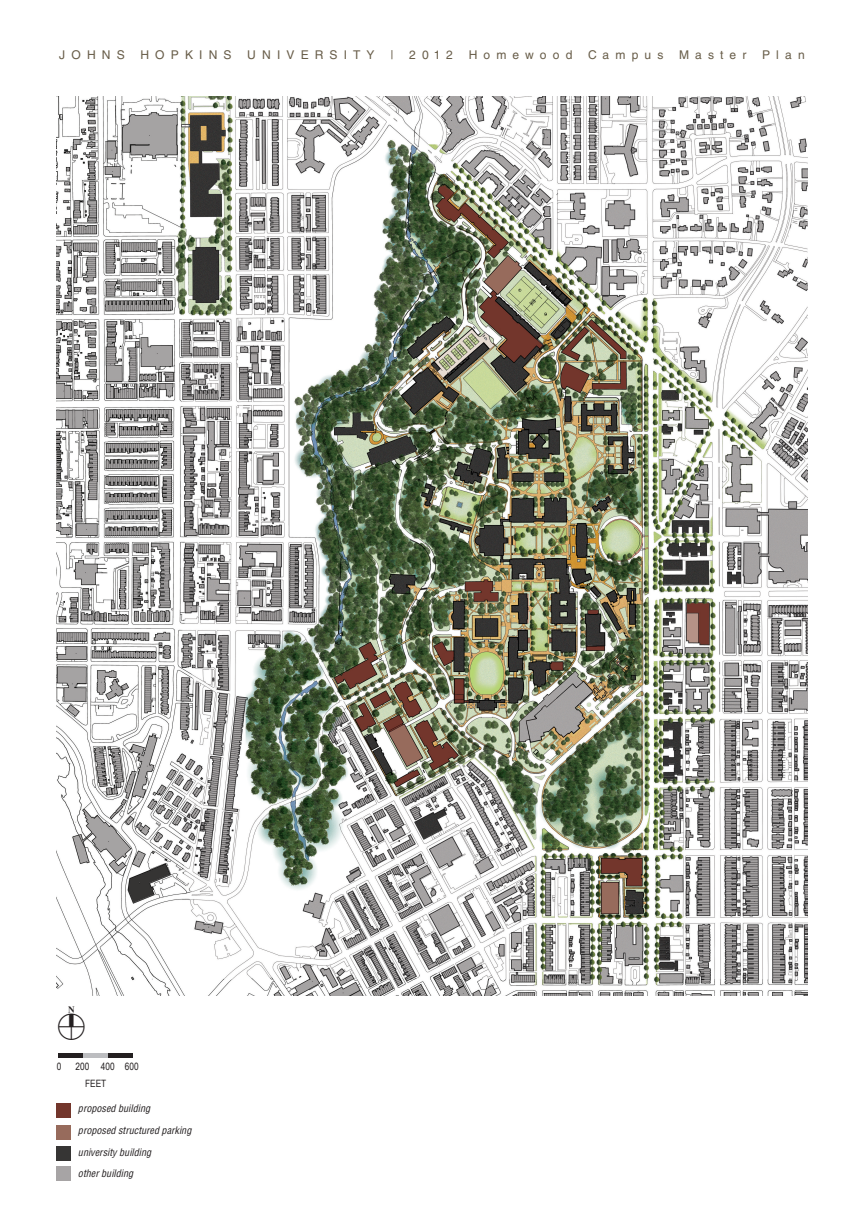
<style>
.page{position:relative;width:864px;height:1210px;background:#fff}
.page>*{position:absolute;margin:0;border:0;box-sizing:border-box;transform-origin:0 0}
.Main_Heading{font:41.92px "North Arrow Assortment";color:#231f20}
.t1{font:12.08px "Helvetica LT Std";letter-spacing:.51em;color:#685d49}
.t2{font:italic condensed 10.12px "Helvetica LT Std";color:#231f20}
.Main_Heading-2{font:10.12px "Arial Narrow";color:#231f20}
</style>
<div class="page">
<img style="left:56px;top:97px;width:752px;height:899px">
<div style="left:56px;top:1125px;width:15px;height:15px;background:#976b5c"></div>
<div style="left:56px;top:1103px;width:15px;height:15px;background:#73362c"></div>
<hr style="left:58px;top:1053px;width:25px;height:4px;background:#231f20">
<hr style="left:83px;top:1053px;width:25px;height:4px;background:#bcbdc0">
<hr style="left:108px;top:1053px;width:25px;height:4px;background:#231f20">
<div style="left:56px;top:1146px;width:15px;height:14px;background:#363534"></div>
<div style="left:56px;top:1166px;width:15px;height:15px;background:#a7a4a5"></div>
<p class="t1" style="left:59px;top:48px;width:67px">JOHNS</p>
<p class="t1" style="left:140px;top:48px;width:93px">HOPKINS</p>
<p class="t1" style="left:247px;top:48px;width:129px">UNIVERSITY</p>
<p class="t1" style="left:390px;top:48px;width:5px">|</p>
<p class="t1" style="left:409px;top:48px;width:45px">2012</p>
<p class="t1" style="left:469px;top:48px;width:105px">Homewood</p>
<p class="t1" style="left:588px;top:48px;width:77px">Campus</p>
<p class="t1" style="left:679px;top:48px;width:69px">Master</p>
<p class="t1" style="left:762px;top:48px;width:44px">Plan</p>
<p class="Main_Heading" style="left:56px;top:1001px;width:32px">u</p>
<p class="Main_Heading-2" style="left:57px;top:1058px;width:6px">0</p>
<p class="Main_Heading-2" style="left:76px;top:1058px;width:15px">200</p>
<p class="Main_Heading-2" style="left:101px;top:1058px;width:15px">400</p>
<p class="Main_Heading-2" style="left:125px;top:1058px;width:15px">600</p>
<p class="Main_Heading-2" style="left:85px;top:1075px;width:23px">FEET</p>
<p class="t2" style="left:78px;top:1102px;width:74px">proposed building</p>
<p class="t2" style="left:78px;top:1124px;width:115px">proposed structured parking</p>
<p class="t2" style="left:78px;top:1145px;width:75px">university building</p>
<p class="t2" style="left:78px;top:1167px;width:57px">other building</p>
</div>
